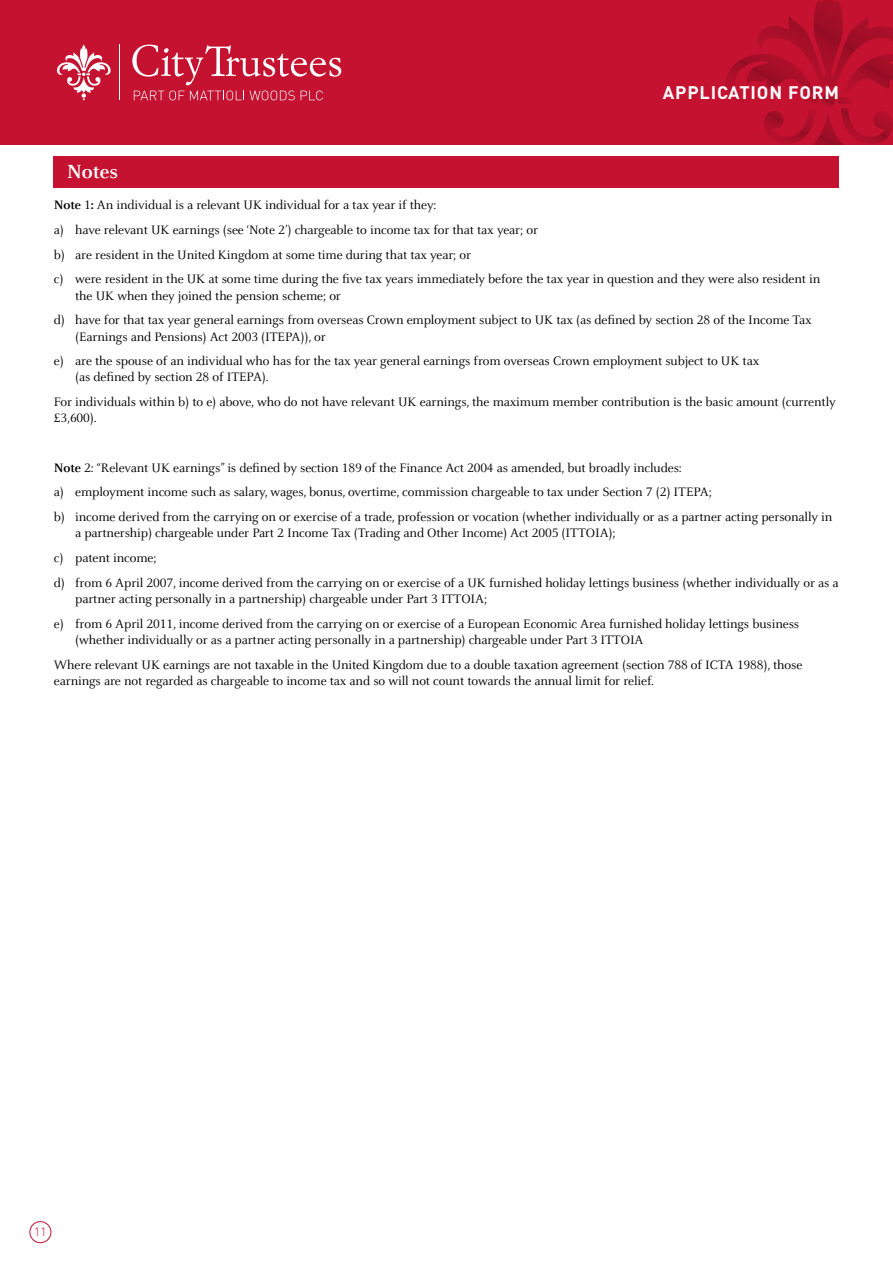
<style>
.page{position:relative;width:893px;height:1263px;background:#fff}
.page>*{position:absolute;margin:0;border:0;box-sizing:border-box;transform-origin:0 0}
.t1{font:700 21px "Celeste";color:#fff}
.t2{font:700 18px "DIN";letter-spacing:.05em;color:#fff}
.t3{font:13.5px/24.8px "Celeste";letter-spacing:-.01em;color:#000}
.t4{font:13.5px "Celeste Caps";color:#000}
.t5{font:300 12px "DIN";color:#c41230}
.s1{font-weight:700}
.s2{font-family:"Celeste Caps"}
.s3{font-family:"Celeste"}
</style>
<div class="page">
<div style="left:0;top:0;width:893px;height:145px;background:#c41230"></div>
<svg style="left:725px;top:0;width:168px;height:145px"></svg>
<div style="left:30px;top:1221px;width:21px;height:22px;border:1px solid #c41230;border-radius:50%"></div>
<hr style="left:119px;top:44px;width:1px;height:56px;background:#fff">
<svg style="left:57px;top:44px;width:54px;height:56px"></svg>
<svg style="left:132px;top:45px;width:209px;height:40px"></svg>
<svg style="left:134px;top:91px;width:50px;height:9px"></svg>
<svg style="left:190px;top:91px;width:105px;height:9px"></svg>
<svg style="left:301px;top:91px;width:22px;height:9px"></svg>
<div style="left:54px;top:156px;width:785px;height:31px;background:#c41230"></div>
<h2 class="t2" style="left:663px;top:81px;width:178px">APPLICATION FORM</h2>
<h1 class="t1" style="left:67px;top:160px;width:53px">Notes</h1>
<p class="t3" style="left:54px;top:193px;width:768px"><span class="s1">Note</span> <span class="s2">1</span><span class="s1">:</span> An individual is a relevant UK individual for a tax year if they:<br>a) have relevant UK earnings (see ‘Note <span class="s2">2</span>’) chargeable to income tax for that tax year; or<br>b) are resident in the United Kingdom at some time during that tax year; or<br>c) were resident in the UK at some time during the five tax years immediately before the tax year in question and they were also resident in</p>
<p class="t3" style="left:54px;top:283px;width:759px;text-indent:21px">the UK when they joined the pension scheme; or<br>d) have for that tax year general earnings from overseas Crown employment subject to UK tax (as defined by section <span class="s2">28</span> of the Income Tax</p>
<p class="t3" style="left:54px;top:324px;width:707px;text-indent:21px">(Earnings and Pensions) Act <span class="s2">2003</span> (ITEPA)), or<br>e) are the spouse of an individual who has for the tax year general earnings from overseas Crown employment subject to UK tax</p>
<p class="t3" style="left:54px;top:365px;width:783px;text-indent:21px">(as defined by section <span class="s2">28</span> of ITEPA).<br>For individuals within b) to e) above, who do not have relevant UK earnings, the maximum member contribution is the basic amount (currently</p>
<p class="t4" style="left:54px;top:411px;width:44px">£3,600<span class="s3">).</span></p>
<p class="t3" style="left:54px;top:456px;width:780px"><span class="s1">Note</span> <span class="s2">2:</span> “Relevant UK earnings” is defined by section <span class="s2">189</span> of the Finance Act <span class="s2">2004</span> as amended, but broadly includes:<br>a) employment income such as salary, wages, bonus, overtime, commission chargeable to tax under Section <span class="s2">7</span> (<span class="s2">2</span>) ITEPA;<br>b) income derived from the carrying on or exercise of a trade, profession or vocation (whether individually or as a partner acting personally in</p>
<p class="t3" style="left:54px;top:521px;width:786px;text-indent:21px">a partnership) chargeable under Part <span class="s2">2</span> Income Tax (Trading and Other Income) Act <span class="s2">2005</span> (ITTOIA);<br>c) patent income;<br>d) from <span class="s2">6</span> April <span class="s2">2007</span>, income derived from the carrying on or exercise of a UK furnished holiday lettings business (whether individually or as a</p>
<p class="t3" style="left:54px;top:587px;width:747px;text-indent:21px">partner acting personally in a partnership) chargeable under Part <span class="s2">3</span> ITTOIA;<br>e) from <span class="s2">6</span> April <span class="s2">2011</span>, income derived from the carrying on or exercise of a European Economic Area furnished holiday lettings business</p>
<p class="t3" style="left:54px;top:628px;width:750px;text-indent:21px">(whether individually or as a partner acting personally in a partnership) chargeable under Part <span class="s2">3</span> ITTOIA<br>Where relevant UK earnings are not taxable in the United Kingdom due to a double taxation agreement (section <span class="s2">788</span> of ICTA <span class="s2">1988</span>), those</p>
<p class="t3" style="left:54px;top:669px;width:601px">earnings are not regarded as chargeable to income tax and so will not count towards the annual limit for relief.</p>
<p class="t5" style="left:34px;top:1225px;width:14px">11</p>
</div>
